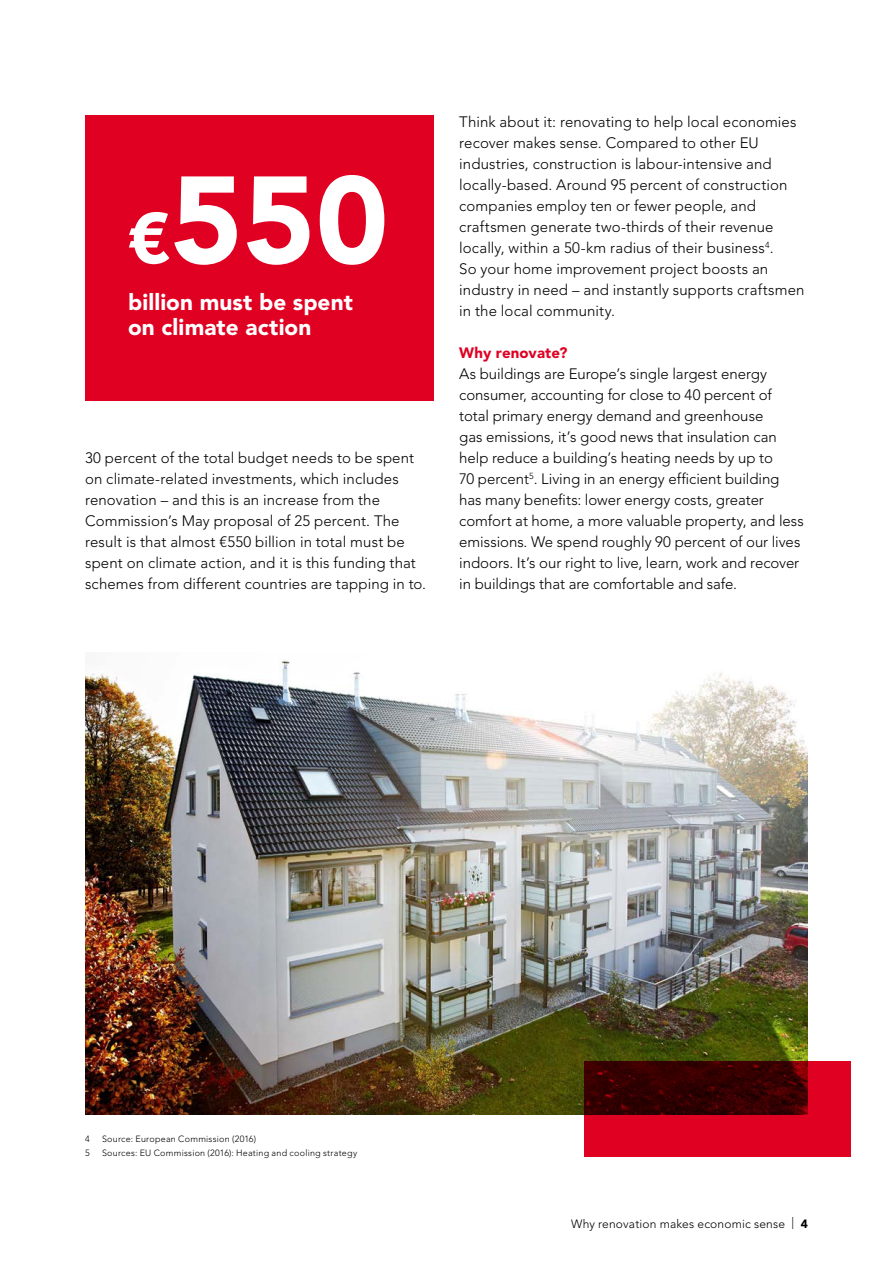
<style>
.page{position:relative;width:893px;height:1263px;background:#fff}
.page>*{position:absolute;margin:0;border:0;box-sizing:border-box;transform-origin:0 0}
.t1{font:900 122.7px "Avenir LT Pro";color:#fff}
.t2{font:900 22.5px/25px "Avenir LT Pro";letter-spacing:.005em;color:#fff}
.t3{font:300 15px/21px "Avenir LT Std";letter-spacing:.005em;color:#000}
.t4{font:900 15px "Avenir LT Std";letter-spacing:.01em;color:#df0022}
.t5{font:300 12px "Avenir LT Std";letter-spacing:.015em;color:#000}
.t6{font:300 9px "Avenir LT Std";letter-spacing:.025em;color:#000}
.s1{font-size:71.4px}
.s2{font-weight:900}
</style>
<div class="page">
<div style="left:85px;top:115px;width:349px;height:285px;background:#df0022"></div>
<img style="left:85px;top:661px;width:723px;height:453px">
<svg style="left:584px;top:1061px;width:266px;height:95px;background:#8f0012"></svg>
<h1 class="t1" style="left:128px;top:146px;width:262px"><span class="s1">€</span>550</h1>
<h2 class="t2" style="left:128px;top:289px;width:226px">billion must be spent on climate action</h2>
<p class="t3" style="left:85px;top:448px;width:343px">30 percent of the total budget needs to be spent on climate-related investments, which includes renovation – and this is an increase from the Commission’s May proposal of 25 percent. The result is that almost €550 billion in total must be spent on climate action, and it is this funding that schemes from different countries are tapping in to.</p>
<p class="t3" style="left:459px;top:112px;width:347px">Think about it: renovating to help local economies recover makes sense. Compared to other EU industries, construction is labour-intensive and locally-based. Around 95 percent of construction companies employ ten or fewer people, and craftsmen generate two-thirds of their revenue locally, within a 50-km radius of their business<sup>4</sup>.<br>So your home improvement project boosts an industry in need – and instantly supports craftsmen in the local community.</p>
<p class="t4" style="left:459px;top:344px;width:110px">Why renovate?</p>
<p class="t3" style="left:459px;top:364px;width:346px">As buildings are Europe’s single largest energy consumer, accounting for close to 40 percent of total primary energy demand and greenhouse<br>gas emissions, it’s good news that insulation can help reduce a building’s heating needs by up to<br>70 percent<sup>5</sup>. Living in an energy efficient building has many benefits: lower energy costs, greater comfort at home, a more valuable property, and less emissions. We spend roughly 90 percent of our lives indoors. It’s our right to live, learn, work and recover in buildings that are comfortable and safe.</p>
<p class="t6" style="left:85px;top:1134px;width:6px">4</p>
<p class="t6" style="left:102px;top:1134px;width:155px">Source: European Commission (2016)</p>
<p class="t6" style="left:85px;top:1148px;width:6px">5</p>
<p class="t6" style="left:102px;top:1148px;width:257px">Sources: EU Commission (2016): Heating and cooling strategy</p>
<p class="t5" style="left:571px;top:1216px;width:238px">Why renovation makes economic sense | <span class="s2">4</span></p>
</div>
